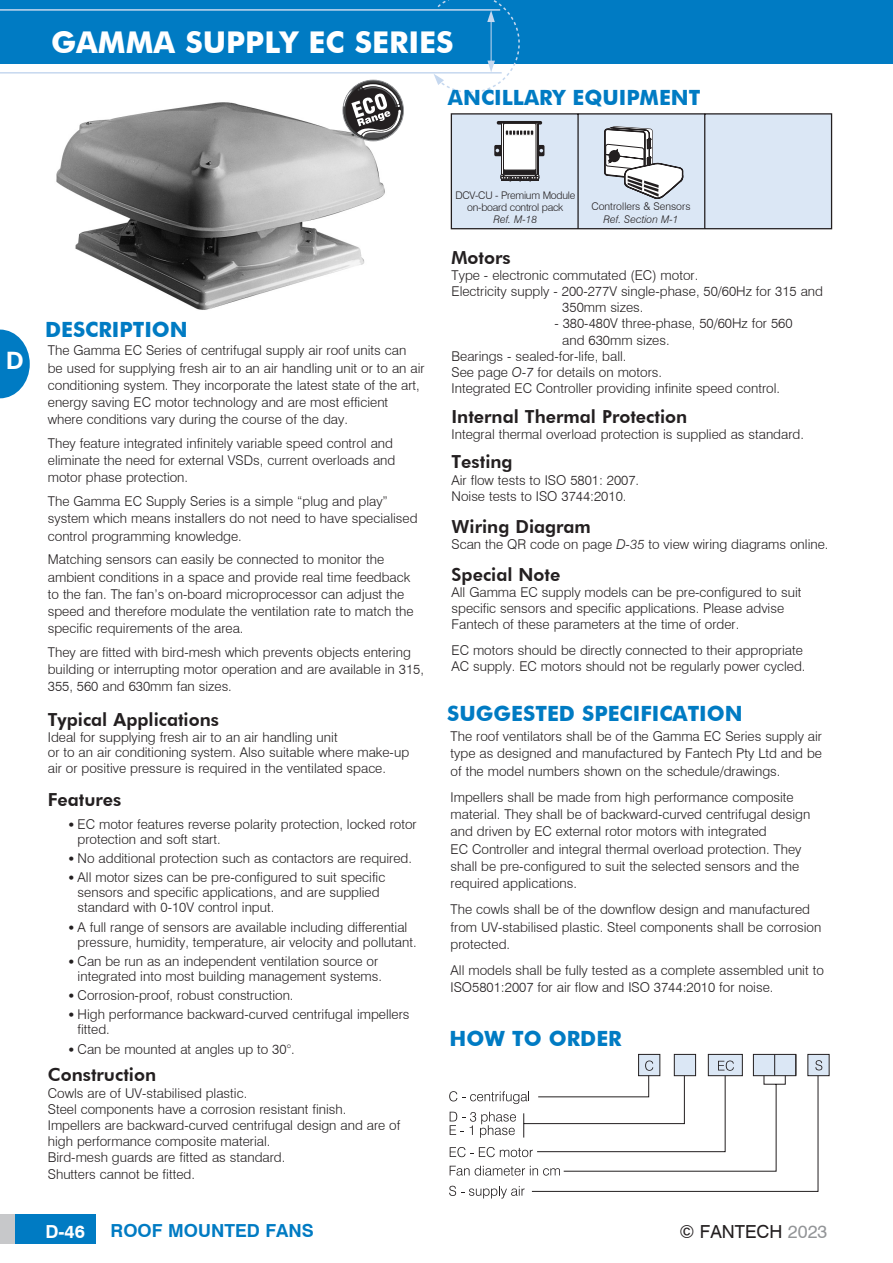
<style>
.page{position:relative;width:893px;height:1263px;background:#fff}
.page>*{position:absolute;margin:0;border:0;box-sizing:border-box;transform-origin:0 0}
.Page_Heads{font:700 30px "Futura BT";color:#fff}
.t1{font:800 24px "Futura BT";color:#fff}
.Features{font:700 21px "Futura BT";color:#007bc3}
.Sub_Heads{font:800 18px "Futura BT";color:#231f20}
.Footer_Bold{font:700 18px "Swiss 721 BT";color:#007bc3}
.Sub_Heads_normal{font:800 18px "Futura BT";color:#231f20}
.t2{font:18px "Swiss 721 BT";color:#231f20}
.t3{font:700 18px "Swiss 721 BT";color:#fff}
.Body_Copy{font:300 13.5px/17.2px "Swiss 721 BT";color:#231f20}
.Body_Copy_tight{font:300 13.5px/17.2px "Swiss 721 BT";color:#231f20}
.Bullet{font:300 13.5px/15px "Swiss 721 BT";color:#231f20}
.Sub_Heads_normal-2{font:300 13.5px "Swiss 721 BT";color:#231f20}
.t4{font:300 10.5px/12px "Swiss 721 BT";letter-spacing:-.025em;color:#231f20;text-align:center}
.t5{font:300 10.5px/13.5px "Swiss 721 BT";color:#231f20;text-align:center}
.s1{font-style:italic}
.s2{color:#939598}
</style>
<div class="page">
<div style="left:0;top:1214px;width:96px;height:30px;background:#007bc3"></div>
<div style="left:0;top:1214px;width:15px;height:30px;background:#c7c8ca"></div>
<div style="left:0;top:0;width:893px;height:64px;background:#007bc3"></div>
<svg style="left:0;top:330px;width:30px;height:68px"></svg>
<hr style="left:0;top:9px;width:500px;height:2px;background:#c6d8ef">
<hr style="left:0;top:72px;width:502px;height:2px;background:#c6d8ef">
<svg style="left:434px;top:0;width:86px;height:93px"></svg>
<hr style="left:491px;top:16px;width:1px;height:52px;background:#c6d8ef">
<svg style="left:450px;top:113px;width:383px;height:117px;background:#cfd8e4"></svg>
<img style="left:56px;top:102px;width:329px;height:208px">
<div style="left:807px;top:1054px;width:23px;height:22px;background:#dbe7f5;border:1px solid #231f20"></div>
<svg style="left:449px;top:1053px;width:373px;height:145px"></svg>
<svg style="left:343px;top:80px;width:60px;height:60px"></svg>
<p class="Page_Heads" style="left:51px;top:24px;width:404px">GAMMA SUPPLY EC SERIES</p>
<p class="Features" style="left:448px;top:85px;width:254px">ANCILLARY EQUIPMENT</p>
<p class="t1" style="left:6px;top:346px;width:20px">D</p>
<p class="Features" style="left:45px;top:317px;width:144px">DESCRIPTION</p>
<p class="Body_Copy_tight" style="left:48px;top:342px;width:378px">The Gamma EC Series of centrifugal supply air roof units can be used for supplying fresh air to an air handling unit or to an air conditioning system. They incorporate the latest state of the art, energy saving EC motor technology and are most efficient where conditions vary during the course of the day.</p>
<p class="Body_Copy_tight" style="left:48px;top:434px;width:349px">They feature integrated infinitely variable speed control and eliminate the need for external VSDs, current overloads and motor phase protection.</p>
<p class="Body_Copy_tight" style="left:48px;top:493px;width:371px">The Gamma EC Supply Series is a simple “plug and play” system which means installers do not need to have specialised control programming knowledge.</p>
<p class="Body_Copy_tight" style="left:48px;top:551px;width:367px">Matching sensors can easily be connected to monitor the ambient conditions in a space and provide real time feedback to the fan. The fan’s on-board microprocessor can adjust the speed and therefore modulate the ventilation rate to match the specific requirements of the area.</p>
<p class="Body_Copy_tight" style="left:48px;top:643px;width:378px">They are fitted with bird-mesh which prevents objects entering building or interrupting motor operation and are available in 315,<br>355, 560 and 630mm fan sizes.</p>
<p class="Sub_Heads" style="left:48px;top:708px;width:173px">Typical Applications</p>
<p class="Body_Copy" style="left:48px;top:729px;width:363px;line-height:15.8px">Ideal for supplying fresh air to an air handling unit<br>or to an air conditioning system. Also suitable where make-up air or positive pressure is required in the ventilated space.</p>
<p class="Sub_Heads" style="left:48px;top:789px;width:75px">Features</p>
<p class="Bullet" style="left:78px;top:816px;width:341px;text-indent:-9px">● EC motor features reverse polarity protection, locked rotor protection and soft start.</p>
<p class="Bullet" style="left:69px;top:851px;width:344px">● No additional protection such as contactors are required.</p>
<p class="Bullet" style="left:78px;top:870px;width:309px;text-indent:-9px">● All motor sizes can be pre-configured to suit specific sensors and specific applications, and are supplied standard with 0-10V control input.</p>
<p class="Bullet" style="left:78px;top:919px;width:340px;text-indent:-9px">● A full range of sensors are available including differential pressure, humidity, temperature, air velocity and pollutant.</p>
<p class="Bullet" style="left:69px;top:953px;width:314px;text-align:right">● Can be run as an independent ventilation source or integrated into most building management systems.</p>
<p class="Bullet" style="left:69px;top:988px;width:226px">● Corrosion-proof, robust construction.</p>
<p class="Bullet" style="left:78px;top:1007px;width:333px;text-indent:-9px">● High performance backward-curved centrifugal impellers fitted.</p>
<p class="Bullet" style="left:69px;top:1041px;width:227px">● Can be mounted at angles up to 30°.</p>
<p class="Sub_Heads" style="left:48px;top:1064px;width:110px">Construction</p>
<p class="Body_Copy" style="left:48px;top:1084px;width:201px">Cowls are of UV-stabilised plastic.</p>
<p class="Body_Copy" style="left:48px;top:1100px;width:300px">Steel components have a corrosion resistant finish.</p>
<p class="Body_Copy" style="left:48px;top:1117px;width:354px;line-height:16.2px">Impellers are backward-curved centrifugal design and are of high performance composite material.<br>Bird-mesh guards are fitted as standard.</p>
<p class="Body_Copy" style="left:48px;top:1165px;width:149px">Shutters cannot be fitted.</p>
<p class="t4" style="left:455px;top:189px;width:121px">DCV-CU - Premium Module on-board control pack<br><span class="s1">Ref. M-18</span></p>
<p class="t5" style="left:591px;top:199px;width:101px">Controllers &amp; Sensors<br><span class="s1">Ref. Section M-1</span></p>
<p class="Sub_Heads" style="left:452px;top:246px;width:61px">Motors</p>
<p class="Body_Copy" style="left:452px;top:266px;width:248px">Type - electronic commutated (EC) motor.</p>
<p class="Body_Copy" style="left:562px;top:283px;width:262px;line-height:16.2px;text-indent:-111px">Electricity supply - 200-277V single-phase, 50/60Hz for 315 and<br>350mm sizes.</p>
<p class="Body_Copy" style="left:562px;top:315px;width:232px;line-height:16.2px;text-indent:-8px">- 380-480V three-phase, 50/60Hz for 560 and 630mm sizes.</p>
<p class="Body_Copy" style="left:452px;top:347px;width:176px">Bearings - sealed-for-life, ball.</p>
<p class="Body_Copy" style="left:452px;top:363px;width:212px">See page <span class="s1">O-7</span> for details on motors.</p>
<p class="Body_Copy" style="left:452px;top:380px;width:330px">Integrated EC Controller providing infinite speed control.</p>
<p class="Sub_Heads" style="left:452px;top:405px;width:237px">Internal Thermal Protection</p>
<p class="Body_Copy" style="left:452px;top:425px;width:354px">Integral thermal overload protection is supplied as standard.</p>
<p class="Sub_Heads" style="left:452px;top:451px;width:63px">Testing</p>
<p class="Body_Copy" style="left:452px;top:471px;width:189px">Air flow tests to ISO 5801: 2007.</p>
<p class="Body_Copy" style="left:452px;top:487px;width:176px">Noise tests to ISO 3744:2010.</p>
<p class="Sub_Heads_normal" style="left:452px;top:516px;width:141px">Wiring Diagram</p>
<p class="Sub_Heads_normal-2" style="left:452px;top:536px;width:378px">Scan the QR code on page <span class="s1">D-35</span> to view wiring diagrams online.</p>
<p class="Sub_Heads" style="left:452px;top:563px;width:110px">Special Note</p>
<p class="Body_Copy" style="left:452px;top:584px;width:351px;line-height:16.2px">All Gamma EC supply models can be pre-configured to suit specific sensors and specific applications. Please advise<br>Fantech of these parameters at the time of order.</p>
<p class="Body_Copy" style="left:452px;top:642px;width:355px;line-height:16.2px">EC motors should be directly connected to their appropriate<br>AC supply. EC motors should not be regularly power cycled.</p>
<p class="Features" style="left:447px;top:701px;width:297px">SUGGESTED SPECIFICATION</p>
<p class="Body_Copy" style="left:451px;top:728px;width:373px;text-align:justify">The roof ventilators shall be of the Gamma EC Series supply air type as designed and manufactured by Fantech Pty Ltd and be of the model numbers shown on the schedule/drawings.</p>
<p class="Body_Copy" style="left:451px;top:788px;width:361px">Impellers shall be made from high performance composite material. They shall be of backward-curved centrifugal design and driven by EC external rotor motors with integrated<br>EC Controller and integral thermal overload protection. They shall be pre-configured to suit the selected sensors and the required applications.</p>
<p class="Body_Copy" style="left:451px;top:901px;width:372px">The cowls shall be of the downflow design and manufactured from UV-stabilised plastic. Steel components shall be corrosion protected.</p>
<p class="Body_Copy" style="left:451px;top:962px;width:375px">All models shall be fully tested as a complete assembled unit to<br>ISO5801:2007 for air flow and ISO 3744:2010 for noise.</p>
<p class="Features" style="left:450px;top:1026px;width:174px">HOW TO ORDER</p>
<p class="Footer_Bold" style="left:111px;top:1220px;width:205px">ROOF MOUNTED FANS</p>
<p class="t3" style="left:46px;top:1220px;width:41px">D-46</p>
<p class="t2" style="left:679px;top:1220px;width:149px">© FANTECH <span class="s2">2023</span></p>
</div>
